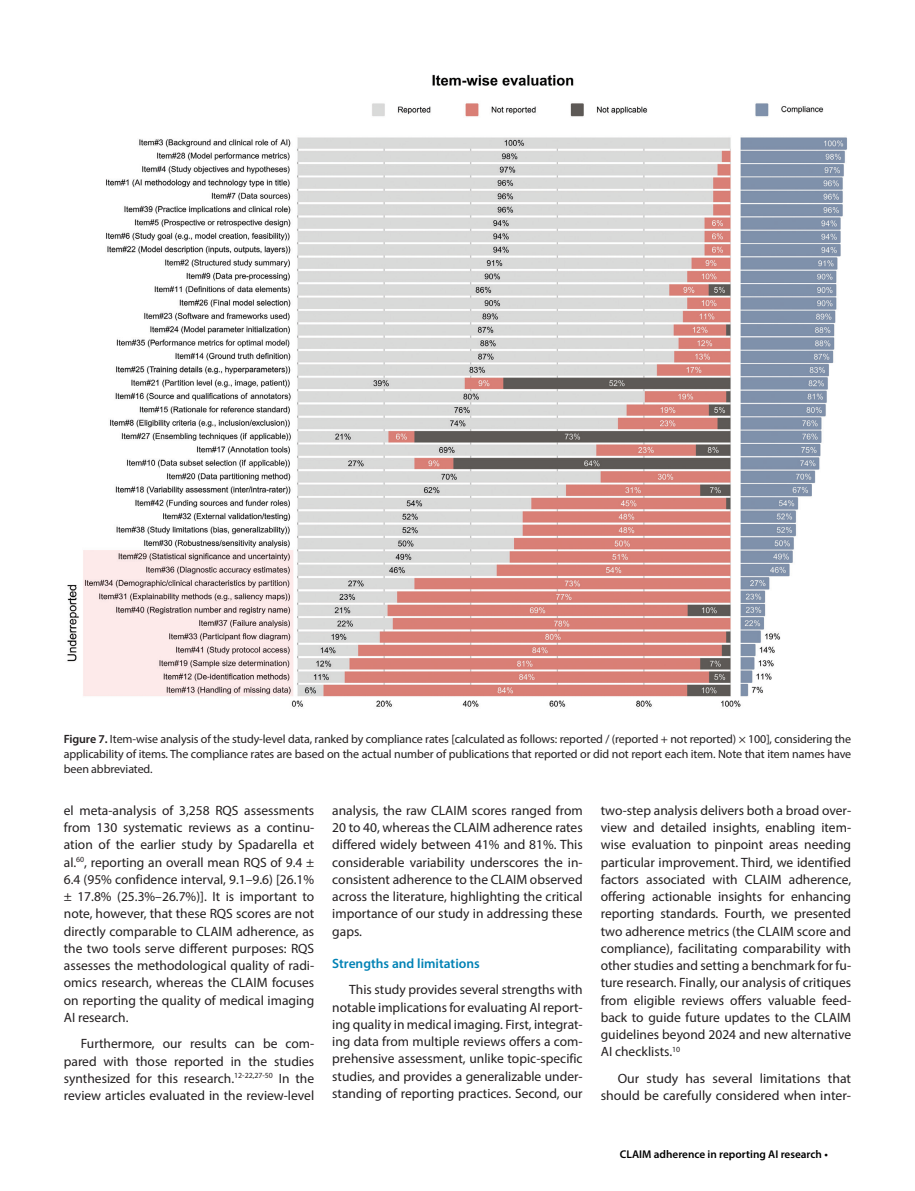
<style>
.page{position:relative;width:915px;height:1191px;background:#fff}
.page>*{position:absolute;margin:0;border:0;box-sizing:border-box;transform-origin:0 0}
.YAZI{font:13.5px/17.2px "Myriad Pro";color:#231f20;text-align:justify}
.ARA_BASLIK{font:600 13.5px "Myriad Pro";color:#0082b5}
.RESİM-ALTI{font:12px/15px "Myriad Pro";letter-spacing:-.01em;color:#231f20;text-align:justify}
.t1{font:600 11.25px "Myriad Pro";color:#000}
.s1{font-weight:600}
</style>
<div class="page">
<img style="left:67px;top:74px;width:780px;height:633px">
<p class="RESİM-ALTI" style="left:64px;top:731px;width:788px"><span class="s1">Figure 7.</span> Item-wise analysis of the study-level data, ranked by compliance rates [calculated as follows: reported / (reported + not reported) × 100], considering the applicability of items. The compliance rates are based on the actual number of publications that reported or did not report each item. Note that item names have been abbreviated.</p>
<p class="YAZI" style="left:64px;top:801px;width:252px">el meta-analysis of 3,258 RQS assessments from 130 systematic reviews as a continu&shy;ation of the earlier study by Spadarella et al.<sup>60</sup>, reporting an overall mean RQS of 9.4 ± 6.4 (95% confidence interval, 9.1–9.6) [26.1% ± 17.8% (25.3%–26.7%)]. It is important to note, however, that these RQS scores are not directly comparable to CLAIM adherence, as the two tools serve different purposes: RQS assesses the methodological quality of radi&shy;omics research, whereas the CLAIM focuses on reporting the quality of medical imaging AI research.</p>
<p class="YAZI" style="left:64px;top:1035px;width:252px;text-indent:17px">Furthermore, our results can be com&shy;pared with those reported in the studies synthesized for this research.<sup>12-22,27-50</sup> In the review articles evaluated in the review-level</p>
<p class="YAZI" style="left:332px;top:801px;width:252px">analysis, the raw CLAIM scores ranged from 20 to 40, whereas the CLAIM adherence rates differed widely between 41% and 81%. This considerable variability underscores the in&shy;consistent adherence to the CLAIM observed across the literature, highlighting the critical importance of our study in addressing these gaps.</p>
<p class="ARA_BASLIK" style="left:332px;top:954px;width:149px">Strengths and limitations</p>
<p class="YAZI" style="left:332px;top:981px;width:252px;text-indent:17px">This study provides several strengths with notable implications for evaluating AI report&shy;ing quality in medical imaging. First, integrat&shy;ing data from multiple reviews offers a com&shy;prehensive assessment, unlike topic-specific studies, and provides a generalizable under&shy;standing of reporting practices. Second, our</p>
<p class="YAZI" style="left:600px;top:801px;width:252px">two-step analysis delivers both a broad over&shy;view and detailed insights, enabling item&shy;wise evaluation to pinpoint areas needing particular improvement. Third, we identified factors associated with CLAIM adherence, offering actionable insights for enhancing reporting standards. Fourth, we presented two adherence metrics (the CLAIM score and compliance), facilitating comparability with other studies and setting a benchmark for fu&shy;ture research. Finally, our analysis of critiques from eligible reviews offers valuable feed&shy;back to guide future updates to the CLAIM guidelines beyond 2024 and new alternative AI checklists.<sup>10</sup></p>
<p class="YAZI" style="left:600px;top:1069px;width:252px;text-align:right">Our study has several limitations that should be carefully considered when inter-</p>
<p class="t1" style="left:619px;top:1146px;width:209px">CLAIM adherence in reporting AI research •</p>
</div>
